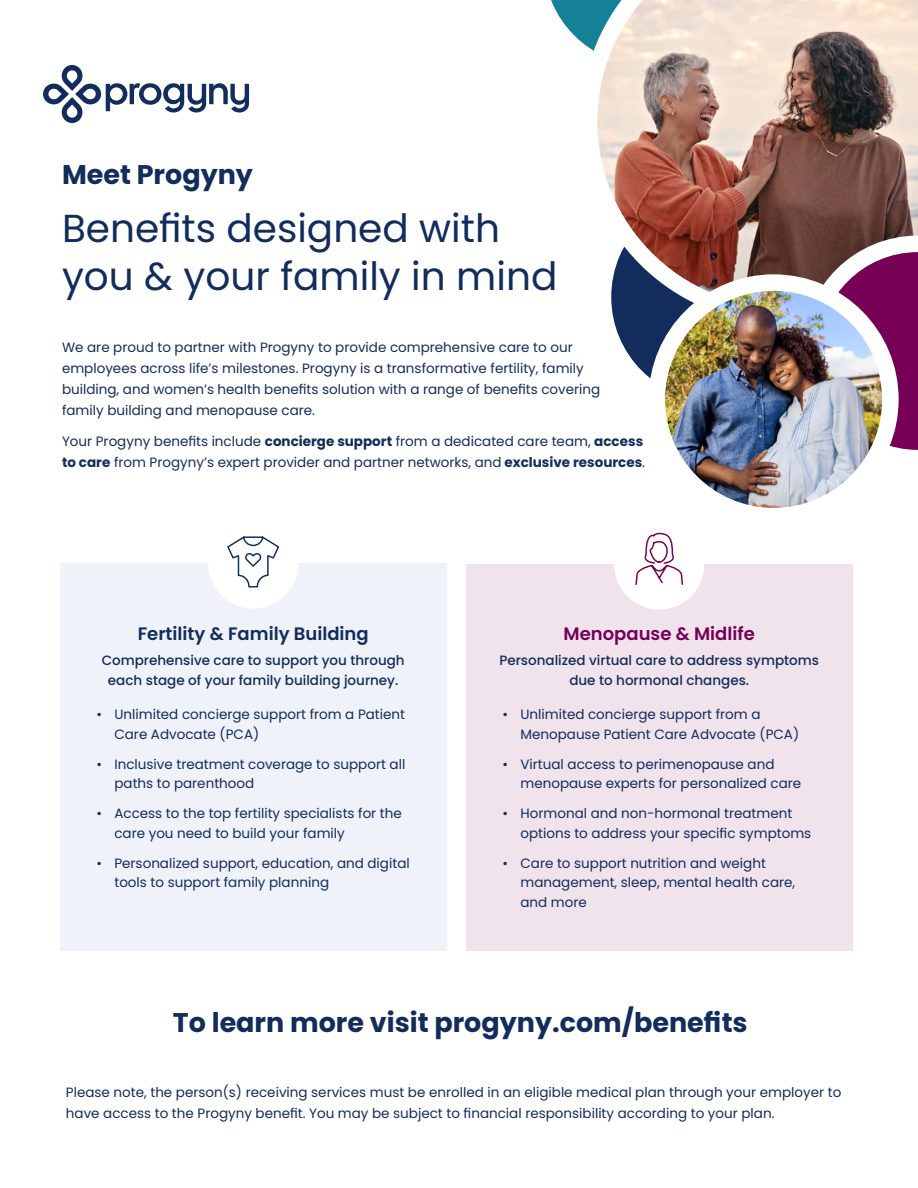
<style>
.page{position:relative;width:918px;height:1188px;background:#fff}
.page>*{position:absolute;margin:0;border:0;box-sizing:border-box;transform-origin:0 0}
.t1{font:39px/48px "Poppins";color:#122c5b}
.t2{font:700 27px "Poppins";color:#122c5b}
.t3{font:600 18px "Poppins";color:#122c5b}
.t4{font:600 18px "Poppins";color:#760056}
.t5{font:13.5px/19.5px "Poppins";color:#122c5b}
.t6{font:500 13.5px/19.5px "Poppins";color:#122c5b;text-align:center}
.s1{font-weight:700}
</style>
<div class="page">
<svg style="left:551px;top:0;width:30px;height:42px"></svg>
<div style="left:620px;top:201px;width:192px;height:192px;background:#122c5b;border-radius:50%"></div>
<img style="left:581px;top:0;width:337px;height:324px">
<svg style="left:803px;top:236px;width:115px;height:214px"></svg>
<img style="left:657px;top:285px;width:233px;height:222px">
<div style="left:649px;top:274px;width:250px;height:250px;border:16px solid #fff;border-radius:50%"></div>
<svg style="left:43px;top:65px;width:206px;height:58px"></svg>
<div style="left:60px;top:563px;width:387px;height:388px;background:#eff2f8"></div>
<div style="left:208px;top:519px;width:90px;height:90px;background:#fff;border-radius:50%"></div>
<svg style="left:227px;top:536px;width:52px;height:52px"></svg>
<div style="left:466px;top:564px;width:387px;height:387px;background:#f0e3ec"></div>
<div style="left:614px;top:520px;width:90px;height:90px;background:#fff;border-radius:50%"></div>
<svg style="left:635px;top:533px;width:48px;height:52px"></svg>
<h2 class="t2" style="left:62px;top:159px;width:192px">Meet Progyny</h2>
<h1 class="t1" style="left:62px;top:205px;width:497px">Benefits designed with you &amp; your family in mind</h1>
<p class="t5" style="left:62px;top:337px;width:540px;line-height:21px">We are proud to partner with Progyny to provide comprehensive care to our employees across life’s milestones. Progyny is a transformative fertility, family building, and women’s health benefits solution with a range of benefits covering family building and menopause care.</p>
<p class="t5" style="left:62px;top:431px;width:585px;line-height:21px">Your Progyny benefits include <span class="s1">concierge support</span> from a dedicated care team, <span class="s1">access to care</span> from Progyny’s expert provider and partner networks, and <span class="s1">exclusive resources</span>.</p>
<h3 class="t3" style="left:138px;top:623px;width:232px">Fertility &amp; Family Building</h3>
<p class="t6" style="left:102px;top:651px;width:305px">Comprehensive care to support you through each stage of your family building journey.</p>
<p class="t5" style="left:114px;top:705px;width:292px;text-indent:-18px">• Unlimited concierge support from a Patient<br>Care Advocate (PCA)</p>
<p class="t5" style="left:114px;top:755px;width:292px;text-indent:-18px">• Inclusive treatment coverage to support all paths to parenthood</p>
<p class="t5" style="left:114px;top:804px;width:289px;text-indent:-18px">• Access to the top fertility specialists for the care you need to build your family</p>
<p class="t5" style="left:114px;top:854px;width:297px;text-indent:-18px">• Personalized support, education, and digital tools to support family planning</p>
<h3 class="t4" style="left:564px;top:623px;width:193px">Menopause &amp; Midlife</h3>
<p class="t6" style="left:499px;top:651px;width:321px">Personalized virtual care to address symptoms due to hormonal changes.</p>
<p class="t5" style="left:520px;top:705px;width:280px;text-indent:-18px">• Unlimited concierge support from a<br>Menopause Patient Care Advocate (PCA)</p>
<p class="t5" style="left:520px;top:755px;width:282px;text-indent:-18px">• Virtual access to perimenopause and menopause experts for personalized care</p>
<p class="t5" style="left:520px;top:804px;width:292px;text-indent:-18px">• Hormonal and non-hormonal treatment options to address your specific symptoms</p>
<p class="t5" style="left:520px;top:854px;width:276px;text-indent:-18px">• Care to support nutrition and weight management, sleep, mental health care, and more</p>
<h2 class="t2" style="left:173px;top:1007px;width:576px">To learn more visit progyny.com/benefits</h2>
<p class="t5" style="left:66px;top:1082px;width:777px;line-height:21px">Please note, the person(s) receiving services must be enrolled in an eligible medical plan through your employer to have access to the Progyny benefit. You may be subject to financial responsibility according to your plan.</p>
</div>
